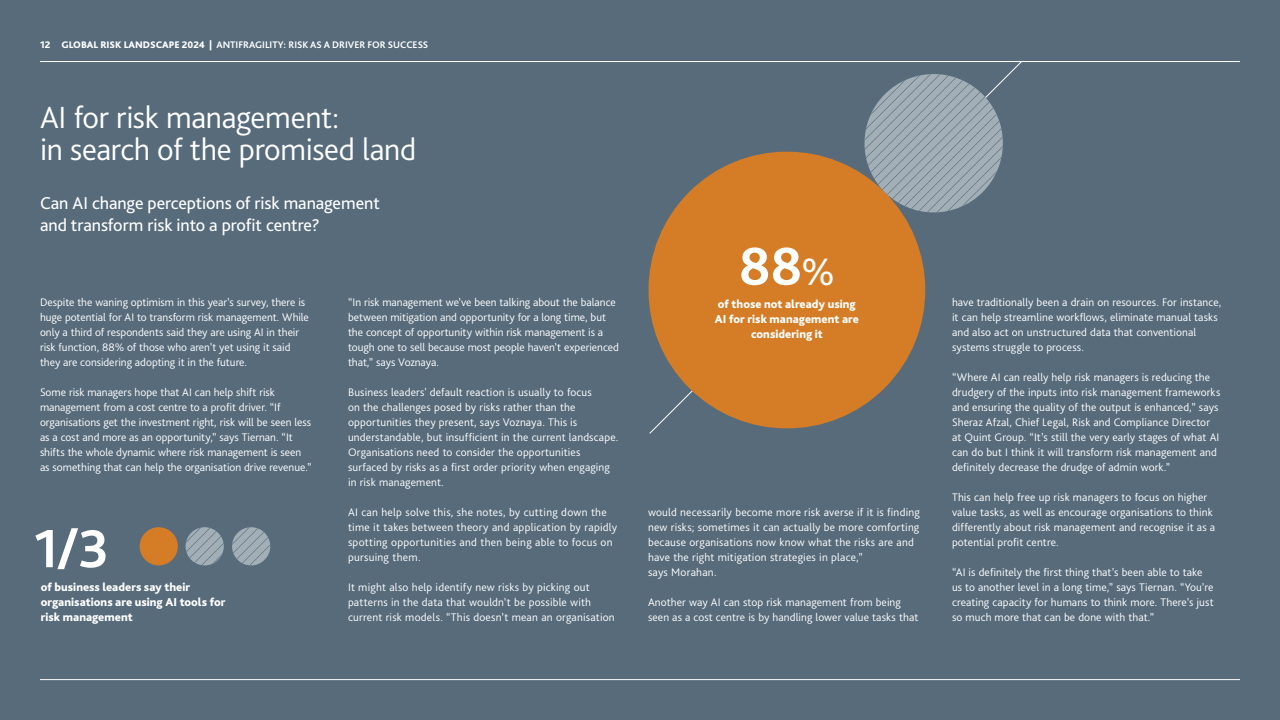
<style>
.page{position:relative;width:1280px;height:720px;background:#576b7b}
.page>*{position:absolute;margin:0;border:0;box-sizing:border-box;transform-origin:0 0}
.t1{font:700 56px "Bliss Pro";color:#fff}
.t2{font:300 32px/32px "Bliss Pro";letter-spacing:-.01em;color:#fff}
.t3{font:18px/21.6px "Bliss Pro";letter-spacing:-.005em;color:#fff}
.t4{font:800 12px/15px "Bliss Pro";letter-spacing:.005em;color:#fff}
.t5{font:300 11.5px/15px "Bliss Pro";letter-spacing:.01em;color:#fff}
.t6{font:700 10px "Bliss Pro";color:#fff}
.s1{font-weight:800}
.s2{font-weight:400;font-size:40px}
</style>
<div class="page">
<hr style="left:40px;top:61px;width:1200px;height:1px;background:#fff">
<hr style="left:40px;top:679px;width:1200px;height:1px;background:#fff">
<svg style="left:648px;top:151px;width:278px;height:283px;fill:#d47d26"></svg>
<svg style="left:858px;top:72px;width:152px;height:147px"></svg>
<div style="left:140px;top:527px;width:38px;height:38px;background:#d47d26;border-radius:50%"></div>
<svg style="left:186px;top:527px;width:38px;height:38px"></svg>
<svg style="left:232px;top:527px;width:38px;height:38px"></svg>
<p class="t6" style="left:40px;top:38px;width:390px"><span class="s1">12 GLOBAL RISK LANDSCAPE 2024 |</span> ANTIFRAGILITY: RISK AS A DRIVER FOR SUCCESS</p>
<h2 class="t2" style="left:40px;top:101px;width:378px">AI for risk management:<br>in search of the promised land</h2>
<h3 class="t3" style="left:40px;top:192px;width:341px">Can AI change perceptions of risk management and transform risk into a profit centre?</h3>
<p class="t5" style="left:40px;top:294px;width:270px">Despite the waning optimism in this year’s survey, there is huge potential for AI to transform risk management. While only a third of respondents said they are using AI in their risk function, 88% of those who aren’t yet using it said they are considering adopting it in the future.</p>
<p class="t5" style="left:40px;top:384px;width:273px">Some risk managers hope that AI can help shift risk management from a cost centre to a profit driver. “If organisations get the investment right, risk will be seen less as a cost and more as an opportunity,” says Tiernan. “It shifts the whole dynamic where risk management is seen as something that can help the organisation drive revenue.”</p>
<h1 class="t1" style="left:34px;top:514px;width:77px">1/3</h1>
<p class="t4" style="left:41px;top:579px;width:186px">of business leaders say their organisations are using AI tools for risk management</p>
<p class="t5" style="left:348px;top:294px;width:273px">“In risk management we’ve been talking about the balance between mitigation and opportunity for a long time, but the concept of opportunity within risk management is a tough one to sell because most people haven’t experienced that,” says Voznaya.</p>
<p class="t5" style="left:348px;top:384px;width:272px">Business leaders' default reaction is usually to focus<br>on the challenges posed by risks rather than the opportunities they present, says Voznaya. This is understandable, but insufficient in the current landscape.<br>Organisations need to consider the opportunities surfaced by risks as a first order priority when engaging in risk management.</p>
<p class="t5" style="left:348px;top:504px;width:271px">AI can help solve this, she notes, by cutting down the time it takes between theory and application by rapidly spotting opportunities and then being able to focus on pursuing them.</p>
<p class="t5" style="left:348px;top:579px;width:268px">It might also help identify new risks by picking out patterns in the data that wouldn’t be possible with current risk models. “This doesn’t mean an organisation</p>
<h1 class="t1" style="left:739px;top:231px;width:98px">88<span class="s2">%</span></h1>
<p class="t4" style="left:715px;top:296px;width:146px;text-align:center">of those not already using<br>AI for risk management are considering it</p>
<p class="t5" style="left:648px;top:504px;width:273px">would necessarily become more risk averse if it is finding new risks; sometimes it can actually be more comforting because organisations now know what the risks are and have the right mitigation strategies in place,”<br>says Morahan.</p>
<p class="t5" style="left:648px;top:594px;width:272px">Another way AI can stop risk management from being seen as a cost centre is by handling lower value tasks that</p>
<p class="t5" style="left:952px;top:294px;width:271px">have traditionally been a drain on resources. For instance, it can help streamline workflows, eliminate manual tasks and also act on unstructured data that conventional systems struggle to process.</p>
<p class="t5" style="left:952px;top:369px;width:270px">“Where AI can really help risk managers is reducing the drudgery of the inputs into risk management frameworks and ensuring the quality of the output is enhanced,” says Sheraz Afzal, Chief Legal, Risk and Compliance Director at Quint Group. “It’s still the very early stages of what AI can do but I think it will transform risk management and definitely decrease the drudge of admin work.”</p>
<p class="t5" style="left:952px;top:489px;width:265px">This can help free up risk managers to focus on higher value tasks, as well as encourage organisations to think differently about risk management and recognise it as a potential profit centre.</p>
<p class="t5" style="left:952px;top:564px;width:263px">“AI is definitely the first thing that’s been able to take us to another level in a long time,” says Tiernan. “You’re creating capacity for humans to think more. There’s just so much more that can be done with that.”</p>
</div>
